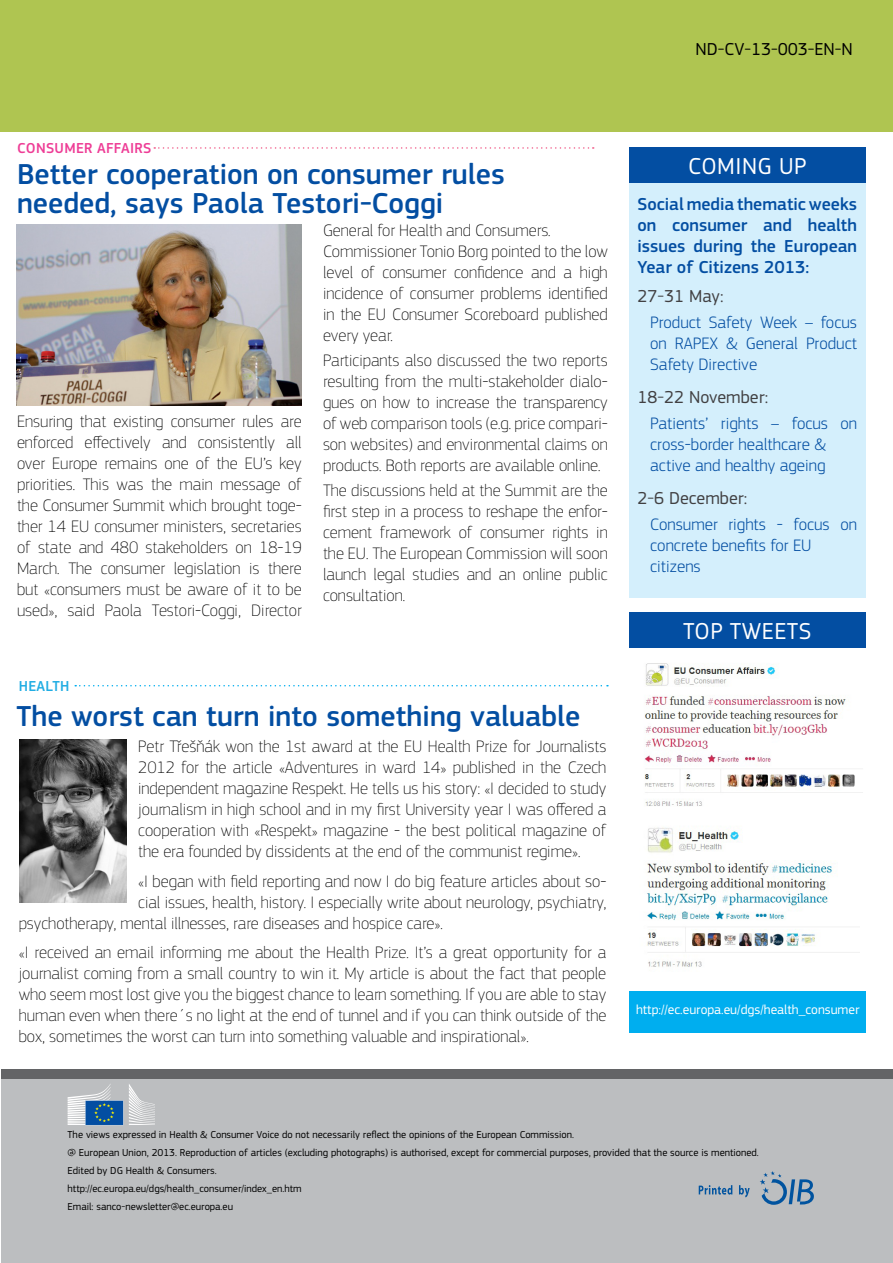
<style>
.page{position:relative;width:893px;height:1263px;background:#fff}
.page>*{position:absolute;margin:0;border:0;box-sizing:border-box;transform-origin:0 0}
.t1{font:500 30px/28.5px "EC Square Sans Pro";color:#034ea2}
.t2{font:24px "EC Square Sans Pro";letter-spacing:.02em;color:#fff}
.t3{font:500 18px/21px "EC Square Sans Pro";color:#034ea2;text-align:justify}
.t4{font:18px "EC Square Sans Pro";color:#414042}
.t5{font:18px "EC Square Sans Pro";color:#000}
.t6{font:100 17.25px/21px "EC Square Sans Pro";color:#000;text-align:justify}
.t7{font:300 17.25px/21px "EC Square Sans Pro";color:#034ea2}
.t8{font:500 15px "EC Square Sans Pro";letter-spacing:.02em;color:#ee3d96}
.t9{font:500 15px "EC Square Sans Pro";letter-spacing:.02em;color:#21ade3}
.t10{font:13.5px "EC Square Sans Pro";color:#fff}
.t11{font:10.5px/18px "EC Square Sans Pro";color:#000}
</style>
<div class="page">
<div style="left:0;top:0;width:893px;height:131px;background:#afc551"></div>
<div style="left:629px;top:991px;width:236px;height:42px;background:#00aeef"></div>
<img style="left:645px;top:663px;width:218px;height:143px">
<img style="left:646px;top:827px;width:213px;height:140px">
<svg style="left:154px;top:147px;width:440px;height:2px"></svg>
<svg style="left:75px;top:685px;width:533px;height:1px"></svg>
<div style="left:1px;top:1069px;width:891px;height:192px;background:#636466"></div>
<div style="left:1px;top:1079px;width:891px;height:183px;background:#bcbec0"></div>
<svg style="left:129px;top:1084px;width:26px;height:41px"></svg>
<svg style="left:68px;top:1084px;width:55px;height:41px"></svg>
<svg style="left:760px;top:1171px;width:54px;height:34px"></svg>
<svg style="left:699px;top:1185px;width:33px;height:9px"></svg>
<svg style="left:739px;top:1185px;width:11px;height:12px"></svg>
<div style="left:629px;top:147px;width:237px;height:35px;background:#034ea2"></div>
<div style="left:629px;top:184px;width:237px;height:414px;background:#d4effc"></div>
<div style="left:629px;top:613px;width:237px;height:35px;background:#034ea2"></div>
<img style="left:19px;top:739px;width:108px;height:163px">
<img style="left:16px;top:225px;width:286px;height:181px">
<p class="t5" style="left:695px;top:39px;width:156px">ND-CV-13-003-EN-N</p>
<p class="t8" style="left:17px;top:139px;width:136px">Consumer affairs</p>
<h1 class="t1" style="left:17px;top:160px;width:489px">Better cooperation on consumer rules needed, says Paola Testori-Coggi</h1>
<p class="t6" style="left:17px;top:411px;width:286px">Ensuring that existing consumer rules are enforced effectively and consistently all over Europe remains one of the EU’s key priorities. This was the main message of the Consumer Summit which brought toge&shy;ther 14 EU consumer ministers, secretaries of state and 480 stakeholders on 18-19<br>March. The consumer legislation is there but «consumers must be aware of it to be used», said Paola Testori-Coggi, Director</p>
<p class="t6" style="left:323px;top:219px;width:286px;text-align:left">General for Health and Consumers.<br>Commissioner Tonio Borg pointed to the low level of consumer confidence and a high incidence of consumer problems identified in the EU Consumer Scoreboard published every year.</p>
<p class="t6" style="left:323px;top:350px;width:286px">Participants also discussed the two reports resulting from the multi-stakeholder dialo&shy;gues on how to increase the transparency of web comparison tools (e.g. price compari&shy;son websites) and environmental claims on products. Both reports are available online.</p>
<p class="t6" style="left:323px;top:480px;width:286px">The discussions held at the Summit are the first step in a process to reshape the enfor&shy;cement framework of consumer rights in the EU. The European Commission will soon launch legal studies and an online public consultation.</p>
<p class="t9" style="left:19px;top:677px;width:52px">health</p>
<h1 class="t1" style="left:16px;top:702px;width:565px">The worst can turn into something valuable</h1>
<p class="t6" style="left:138px;top:736px;width:470px">Petr Třešňák won the 1st award at the EU Health Prize for Journalists 2012 for the article «Adventures in ward 14» published in the Czech independent magazine Respekt. He tells us his story: «I decided to study journalism in high school and in my first University year I was offered a cooperation with «Respekt» magazine - the best political magazine of the era founded by dissidents at the end of the communist regime».</p>
<p class="t6" style="left:138px;top:870px;width:470px">«I began with field reporting and now I do big feature articles about so-</p>
<p class="t6" style="left:138px;top:891px;width:470px">cial issues, health, history. I especially write about neurology, psychiatry,</p>
<p class="t6" style="left:19px;top:912px;width:426px">psychotherapy, mental illnesses, rare diseases and hospice care».</p>
<p class="t6" style="left:19px;top:942px;width:589px">«I received an email informing me about the Health Prize. It’s a great opportunity for a journalist coming from a small country to win it. My article is about the fact that people who seem most lost give you the biggest chance to learn something. If you are able to stay human even when there´s no light at the end of tunnel and if you can think outside of the box, sometimes the worst can turn into something valuable and inspirational».</p>
<h2 class="t2" style="left:688px;top:152px;width:117px">coming up</h2>
<p class="t3" style="left:637px;top:194px;width:221px">Social media thematic weeks on consumer and health issues during the European Year of Citizens 2013:</p>
<p class="t4" style="left:637px;top:286px;width:88px">27-31 May:</p>
<p class="t7" style="left:650px;top:311px;width:208px;text-align:justify">Product Safety Week – focus on RAPEX &amp; General Product Safety Directive</p>
<p class="t4" style="left:637px;top:387px;width:132px">18-22 November:</p>
<p class="t7" style="left:650px;top:412px;width:208px">Patients’ rights – focus on cross-border healthcare &amp; active and healthy ageing</p>
<p class="t4" style="left:637px;top:488px;width:111px">2-6 December:</p>
<p class="t7" style="left:650px;top:513px;width:208px">Consumer rights - focus on concrete benefits for EU citizens</p>
<h2 class="t2" style="left:683px;top:617px;width:130px">Top Tweets</h2>
<p class="t10" style="left:636px;top:1002px;width:225px">http://ec.europa.eu/dgs/health_consumer</p>
<p class="t11" style="left:68px;top:1126px;width:693px">The views expressed in Health &amp; Consumer Voice do not necessarily reflect the opinions of the European Commission.<br>@ European Union, 2013. Reproduction of articles (excluding photographs) is authorised, except for commercial purposes, provided that the source is mentioned.<br>Edited by DG Health &amp; Consumers.<br>http://ec.europa.eu/dgs/health_consumer/index_en.htm<br>Email: sanco-newsletter@ec.europa.eu</p>
</div>
